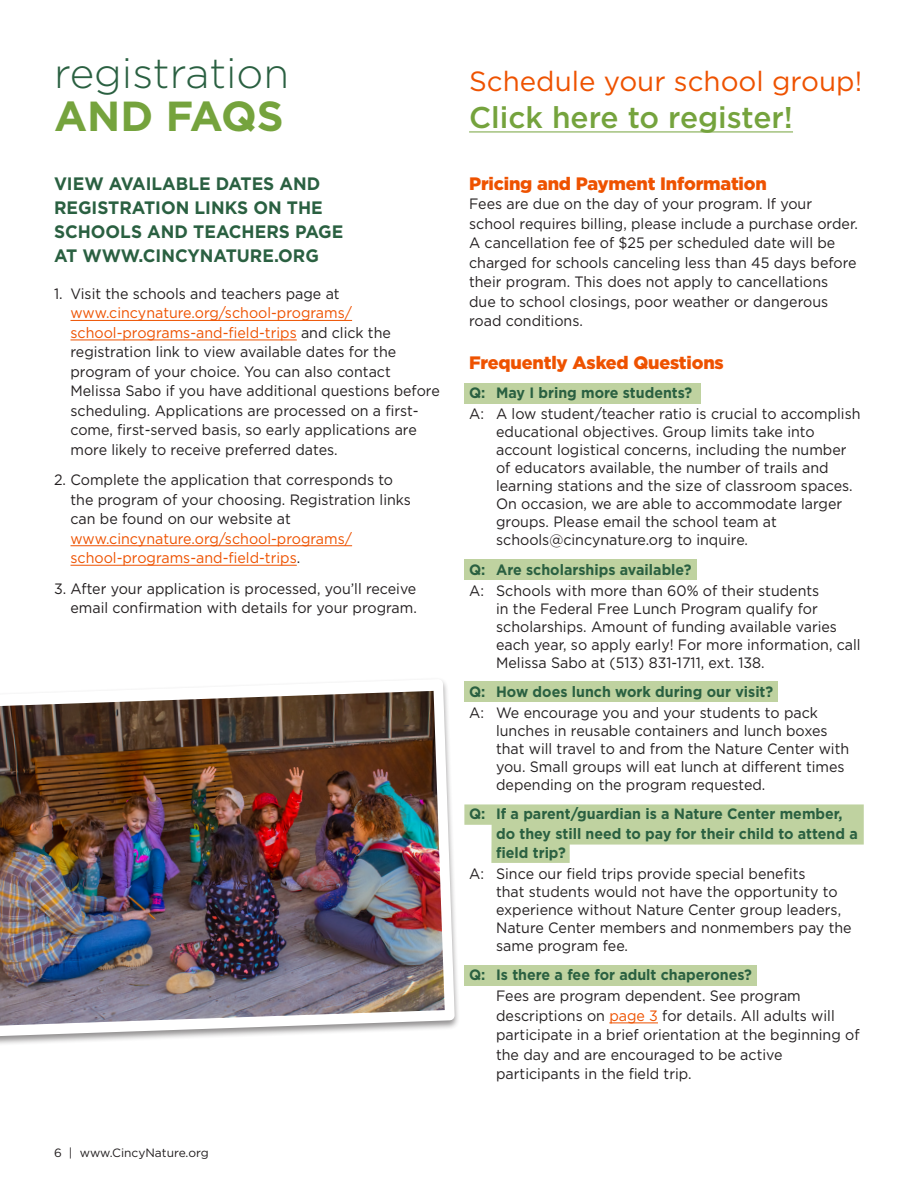
<style>
.page{position:relative;width:918px;height:1188px;background:#fff}
.page>*{position:absolute;margin:0;border:0;box-sizing:border-box;transform-origin:0 0}
.Section___header{font:300 42px/43.5px "Gotham";color:#2a6041}
.Section___Subheader{font:500 30px "Gotham";color:#75a33d}
.Section___header-2{font:27.75px "Gotham";color:#ee5200}
.Intro{font:700 18px/24px "Gotham";color:#2a6041;scale:.96 1}
.Subhead_Lime_12pt{font:900 18px "Gotham";letter-spacing:-.01em;color:#ee5200}
.FAQ___Answers{font:15px/18px "Gotham";color:#231f20;scale:.95 1}
.Copy___Black_with_space{font:15px/19.5px "Gotham";color:#231f20;scale:.95 1}
.Copy___Black_NO_space{font:15px/19.5px "Gotham";color:#231f20;scale:.95 1}
.FAQ___Questions{font:700 15px/19.5px "Gotham";color:#2a6041;scale:.95 1}
.t1{font:12px "Gotham";color:#231f20}
.s1{font-weight:700;color:#75a33d}
.s2{color:#ee5200}
</style>
<div class="page">
<img style="left:0;top:681px;width:458px;height:361px">
<div style="left:464px;top:383px;width:237px;height:20px;background:#bfd2a0"></div>
<div style="left:464px;top:559px;width:233px;height:20px;background:#bfd2a0"></div>
<div style="left:464px;top:682px;width:314px;height:20px;background:#bfd2a0"></div>
<div style="left:464px;top:965px;width:293px;height:20px;background:#bfd2a0"></div>
<svg style="left:464px;top:804px;width:400px;height:59px"></svg>
<hr style="left:70px;top:320px;width:282px;height:1px;background:#ee5200">
<hr style="left:70px;top:340px;width:227px;height:1px;background:#ee5200">
<hr style="left:70px;top:545px;width:282px;height:1px;background:#ee5200">
<hr style="left:70px;top:565px;width:227px;height:1px;background:#ee5200">
<hr style="left:609px;top:1023px;width:49px;height:1px;background:#ee5200">
<hr style="left:469px;top:132px;width:324px;height:1px;background:#75a33d">
<p class="Section___header" style="left:54px;top:50px;width:237px">registration<br><span class="s1">AND FAQS</span></p>
<p class="Intro" style="left:54px;top:171px;width:303px">VIEW AVAILABLE DATES AND<br>REGISTRATION LINKS ON THE<br>SCHOOLS AND TEACHERS PAGE<br>AT WWW.CINCYNATURE.ORG</p>
<p class="Copy___Black_with_space" style="left:70px;top:284px;width:390px;text-indent:-16px">1. Visit the schools and teachers page at <span class="s2">www.cincynature.org/school-programs/ school-programs-and-field-trips</span> and click the registration link to view available dates for the program of your choice. You can also contact Melissa Sabo if you have additional questions before scheduling. Applications are processed on a first&shy;come, first-served basis, so early applications are more likely to receive preferred dates.</p>
<p class="Copy___Black_with_space" style="left:70px;top:470px;width:360px;text-indent:-16px">2. Complete the application that corresponds to the program of your choosing. Registration links can be found on our website at <span class="s2">www.cincynature.org/school-programs/ school-programs-and-field-trips</span>.</p>
<p class="Copy___Black_with_space" style="left:54px;top:578px;width:384px;text-align:right">3. After your application is processed, you’ll receive email confirmation with details for your program.</p>
<p class="t1" style="left:54px;top:1145px;width:156px">6 | www.CincyNature.org</p>
<p class="Section___header-2" style="left:469px;top:64px;width:395px">Schedule your school group!</p>
<p class="Section___Subheader" style="left:469px;top:98px;width:325px">Click here to register!</p>
<p class="Subhead_Lime_12pt" style="left:469px;top:171px;width:299px">Pricing and Payment Information</p>
<p class="Copy___Black_NO_space" style="left:469px;top:194px;width:411px">Fees are due on the day of your program. If your school requires billing, please include a purchase order.<br>A cancellation fee of $25 per scheduled date will be charged for schools canceling less than 45 days before their program. This does not apply to cancellations due to school closings, poor weather or dangerous road conditions.</p>
<p class="Subhead_Lime_12pt" style="left:469px;top:350px;width:256px">Frequently Asked Questions</p>
<p class="FAQ___Questions" style="left:469px;top:383px;width:236px">Q: May I bring more students?</p>
<p class="FAQ___Answers" style="left:496px;top:405px;width:385px;text-indent:-27px">A: A low student/teacher ratio is crucial to accomplish educational objectives. Group limits take into account logistical concerns, including the number of educators available, the number of trails and learning stations and the size of classroom spaces.<br>On occasion, we are able to accommodate larger groups. Please email the school team at</p>
<p class="FAQ___Answers" style="left:496px;top:531px;width:267px">schools@cincynature.org to inquire.</p>
<p class="FAQ___Questions" style="left:469px;top:559px;width:236px">Q: Are scholarships available?</p>
<p class="FAQ___Answers" style="left:496px;top:581px;width:385px;text-indent:-27px">A: Schools with more than 60% of their students<br>in the Federal Free Lunch Program qualify for scholarships. Amount of funding available varies each year, so apply early! For more information, call Melissa Sabo at (513) 831-1711, ext. 138.</p>
<p class="FAQ___Questions" style="left:469px;top:682px;width:322px">Q: How does lunch work during our visit?</p>
<p class="FAQ___Answers" style="left:496px;top:703px;width:373px;text-indent:-27px">A: We encourage you and your students to pack lunches in reusable containers and lunch boxes that will travel to and from the Nature Center with you. Small groups will eat lunch at different times depending on the program requested.</p>
<p class="FAQ___Questions" style="left:496px;top:804px;width:382px;text-indent:-27px">Q: If a parent/guardian is a Nature Center member, do they still need to pay for their child to attend a field trip?</p>
<p class="FAQ___Answers" style="left:496px;top:865px;width:376px;text-indent:-27px">A: Since our field trips provide special benefits<br>that students would not have the opportunity to experience without Nature Center group leaders, Nature Center members and nonmembers pay the same program fee.</p>
<p class="FAQ___Questions" style="left:469px;top:965px;width:299px">Q: Is there a fee for adult chaperones?</p>
<p class="Copy___Black_NO_space" style="left:496px;top:986px;width:384px">Fees are program dependent. See program descriptions on <span class="s2">page 3</span> for details. All adults will participate in a brief orientation at the beginning of the day and are encouraged to be active participants in the field trip.</p>
</div>
